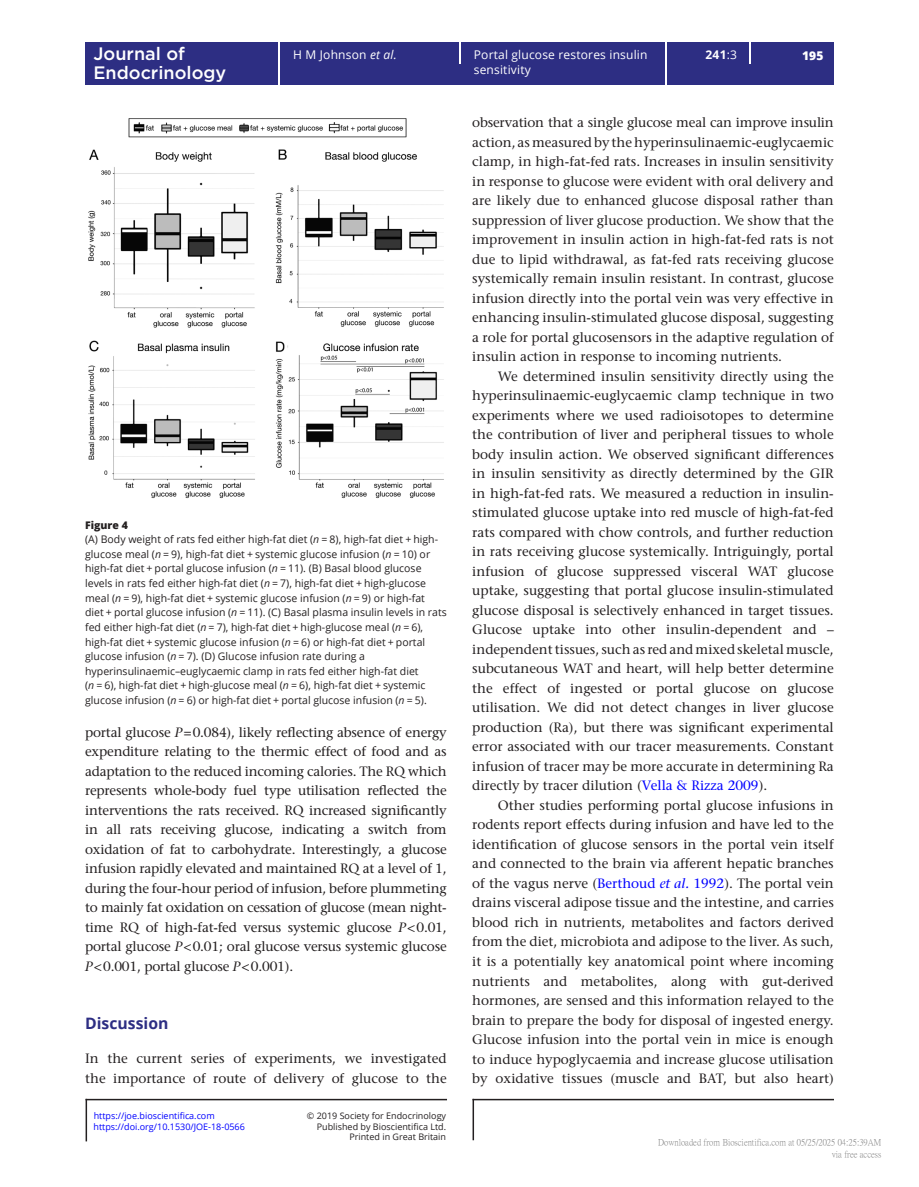
<style>
.page{position:relative;width:919px;height:1187px;background:#fff}
.page>*{position:absolute;margin:0;border:0;box-sizing:border-box;transform-origin:0 0}
.t1{font:500 18px "Gotham";color:#fff}
.t2{font:700 15.75px "Open Sans";color:#2d2e83}
.TXI{font:500 13.5px/19.5px "Stone Serif Std";color:#231f20;text-align:justify}
.TXT{font:500 13.5px/19.5px "Stone Serif Std";color:#231f20}
.t3{font:12px/14.7px "Open Sans";letter-spacing:.015em;color:#fff}
.t4{font:700 12px "Open Sans";color:#fff}
.t5{font:800 12px "Open Sans";color:#fff}
.FC{font:10.5px/14.7px "Open Sans";color:#231f20}
.FC-2{font:800 10.5px "Open Sans";color:#231f20}
.t6{font:9px/11.2px "Open Sans";color:#231f20;text-align:right}
.t7{font:9px/12px "P Ming Li U";color:rgb(0 0 0/.5);text-align:right}
.t8{font:9px "Open Sans";color:#00f}
.s1{font-weight:400}
.s2{font-style:italic}
.s3{color:#00f}
.s4{font-style:italic;color:#00f}
</style>
<div class="page">
<hr style="left:86px;top:1098px;width:361px;height:2px;background:#231f20">
<hr style="left:86px;top:1098px;width:1px;height:43px;background:#231f20">
<hr style="left:472px;top:1098px;width:361px;height:2px;background:#231f20">
<hr style="left:472px;top:1098px;width:2px;height:42px;background:#231f20">
<div style="left:85px;top:42px;width:748px;height:43px;background:#2d2e83"></div>
<hr style="left:278px;top:42px;width:1px;height:43px;background:#fff">
<hr style="left:665px;top:42px;width:1px;height:43px;background:#fff">
<svg style="left:459px;top:42px;width:1px;height:21px"></svg>
<svg style="left:749px;top:42px;width:1px;height:21px"></svg>
<img style="left:88px;top:118px;width:356px;height:380px">
<h1 class="t1" style="left:93px;top:42px;width:93px">Journal of</h1>
<p class="t4" style="left:705px;top:47px;width:33px">241<span class="s1">:3</span></p>
<h1 class="t1" style="left:93px;top:61px;width:134px">Endocrinology</h1>
<p class="t3" style="left:293px;top:47px;width:105px">H M Johnson <span class="s2">et al.</span></p>
<p class="t3" style="left:474px;top:47px;width:175px">Portal glucose restores insulin sensitivity</p>
<p class="t5" style="left:802px;top:46px;width:23px">195</p>
<p class="FC-2" style="left:85px;top:516px;width:44px">Figure 4</p>
<p class="FC" style="left:85px;top:531px;width:363px">(A) Body weight of rats fed either high-fat diet (<span class="s2">n</span> = 8), high-fat diet + high&shy;glucose meal (<span class="s2">n</span> = 9), high-fat diet + systemic glucose infusion (<span class="s2">n</span> = 10) or high-fat diet + portal glucose infusion (<span class="s2">n</span> = 11). (B) Basal blood glucose levels in rats fed either high-fat diet (<span class="s2">n</span> = 7), high-fat diet + high-glucose meal (<span class="s2">n</span> = 9), high-fat diet + systemic glucose infusion (<span class="s2">n</span> = 9) or high-fat<br>diet + portal glucose infusion (<span class="s2">n</span> = 11). (C) Basal plasma insulin levels in rats fed either high-fat diet (<span class="s2">n</span> = 7), high-fat diet + high-glucose meal (<span class="s2">n</span> = 6), high-fat diet + systemic glucose infusion (<span class="s2">n</span> = 6) or high-fat diet + portal glucose infusion (<span class="s2">n</span> = 7). (D) Glucose infusion rate during a hyperinsulinaemic–euglycaemic clamp in rats fed either high-fat diet<br>(<span class="s2">n</span> = 6), high-fat diet + high-glucose meal (<span class="s2">n</span> = 6), high-fat diet + systemic glucose infusion (<span class="s2">n</span> = 6) or high-fat diet + portal glucose infusion (<span class="s2">n</span> = 5).</p>
<p class="TXI" style="left:85px;top:722px;width:363px">portal glucose <span class="s2">P</span>=0.084), likely reflecting absence of energy expenditure relating to the thermic effect of food and as adaptation to the reduced incoming calories. The RQ which represents whole-body fuel type utilisation reflected the interventions the rats received. RQ increased significantly in all rats receiving glucose, indicating a switch from oxidation of fat to carbohydrate. Interestingly, a glucose infusion rapidly elevated and maintained RQ at a level of 1, during the four-hour period of infusion, before plummeting to mainly fat oxidation on cessation of glucose (mean night&shy;time RQ of high-fat-fed versus systemic glucose <span class="s2">P</span>&lt;0.01, portal glucose <span class="s2">P</span>&lt;0.01; oral glucose versus systemic glucose <span class="s2">P</span>&lt;0.001, portal glucose <span class="s2">P</span>&lt;0.001).</p>
<h1 class="t2" style="left:85px;top:1012px;width:85px">Discussion</h1>
<p class="TXT" style="left:85px;top:1048px;width:363px">In the current series of experiments, we investigated the importance of route of delivery of glucose to the</p>
<p class="t8" style="left:94px;top:1109px;width:123px">https://joe.bioscientifica.com</p>
<p class="t6" style="left:307px;top:1109px;width:141px">© 2019 Society for Endocrinology<br>Published by Bioscientifica Ltd.</p>
<p class="t6" style="left:349px;top:1130px;width:98px">Printed in Great Britain</p>
<p class="t8" style="left:93px;top:1120px;width:153px">https://doi.org/10.1530/JOE-18-0566</p>
<p class="TXT" style="left:472px;top:113px;width:363px;text-align:justify">observation that a single glucose meal can improve insulin action, as measured by the hyperinsulinaemic-euglycaemic clamp, in high-fat-fed rats. Increases in insulin sensitivity in response to glucose were evident with oral delivery and are likely due to enhanced glucose disposal rather than suppression of liver glucose production. We show that the improvement in insulin action in high-fat-fed rats is not due to lipid withdrawal, as fat-fed rats receiving glucose systemically remain insulin resistant. In contrast, glucose infusion directly into the portal vein was very effective in enhancing insulin-stimulated glucose disposal, suggesting a role for portal glucosensors in the adaptive regulation of insulin action in response to incoming nutrients.</p>
<p class="TXI" style="left:472px;top:366px;width:363px;text-indent:26px">We determined insulin sensitivity directly using the hyperinsulinaemic-euglycaemic clamp technique in two experiments where we used radioisotopes to determine the contribution of liver and peripheral tissues to whole body insulin action. We observed significant differences in insulin sensitivity as directly determined by the GIR in high-fat-fed rats. We measured a reduction in insulin&shy;stimulated glucose uptake into red muscle of high-fat-fed rats compared with chow controls, and further reduction in rats receiving glucose systemically. Intriguingly, portal infusion of glucose suppressed visceral WAT glucose uptake, suggesting that portal glucose insulin-stimulated glucose disposal is selectively enhanced in target tissues.<br>Glucose uptake into other insulin-dependent and – independent tissues, such as red and mixed skeletal muscle, subcutaneous WAT and heart, will help better determine the effect of ingested or portal glucose on glucose utilisation. We did not detect changes in liver glucose production (Ra), but there was significant experimental error associated with our tracer measurements. Constant infusion of tracer may be more accurate in determining Ra directly by tracer dilution (<span class="s3">Vella &amp; Rizza 2009</span>).</p>
<p class="TXI" style="left:472px;top:795px;width:363px;text-indent:26px">Other studies performing portal glucose infusions in rodents report effects during infusion and have led to the identification of glucose sensors in the portal vein itself and connected to the brain via afferent hepatic branches of the vagus nerve (<span class="s3">Berthoud</span> <span class="s4">et al.</span> <span class="s3">1992</span>). The portal vein drains visceral adipose tissue and the intestine, and carries blood rich in nutrients, metabolites and factors derived from the diet, microbiota and adipose to the liver. As such, it is a potentially key anatomical point where incoming nutrients and metabolites, along with gut-derived hormones, are sensed and this information relayed to the brain to prepare the body for disposal of ingested energy.<br>Glucose infusion into the portal vein in mice is enough to induce hypoglycaemia and increase glucose utilisation by oxidative tissues (muscle and BAT, but also heart)</p>
<p class="t7" style="left:658px;top:1136px;width:225px">Downloaded from Bioscientifica.com at 05/25/2025 04:25:39AM via free access</p>
</div>
